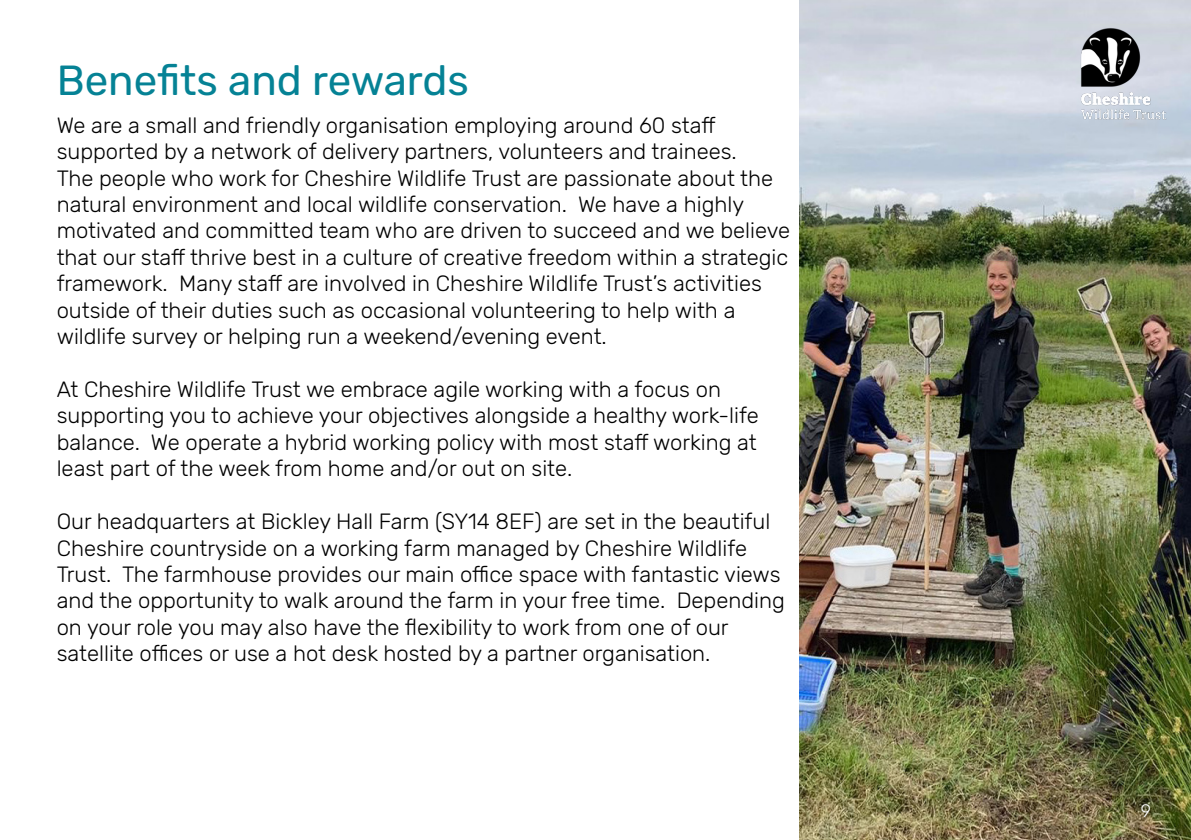
<style>
.page{position:relative;width:1191px;height:840px;background:#fff}
.page>*{position:absolute;margin:0;border:0;box-sizing:border-box;transform-origin:0 0}
.t1{font:42px "Rubik";color:#058295}
.t2{font:300 22px/26.4px "Rubik";color:#000}
.t3{font:300 18px "Rubik";color:#fff}
.s1{color:#5a99aa}
</style>
<div class="page">
<img style="left:799px;top:0;width:392px;height:839px">
<img style="left:1077px;top:23px;width:94px;height:104px">
<h1 class="t1" style="left:57px;top:56px;width:414px">Benefits and rewards</h1>
<p class="t2" style="left:57px;top:112px;width:735px">We are a small and friendly organisation employing around 60 staff supported by a network of delivery partners, volunteers and trainees.<br>The people who work for Cheshire Wildlife Trust are passionate about the natural environment and local wildlife conservation. We have a highly motivated and committed team who are driven to succeed and we believe that our staff thrive best in a culture of creative freedom within a strategic framework. Many staff are involved in Cheshire Wildlife Trust’s activities outside of their duties such as occasional volunteering to help with a wildlife survey or helping run a weekend/evening event.</p>
<p class="t2" style="left:57px;top:376px;width:703px">At Cheshire Wildlife Trust we embrace agile working with a focus on supporting you to achieve your objectives alongside a healthy work-life balance. We operate a hybrid working policy with most staff working at least part of the week from home and/or out on site.</p>
<p class="t2" style="left:57px;top:508px;width:729px">Our headquarters at Bickley Hall Farm (SY14 8EF) are set in the beautiful Cheshire countryside on a working farm managed by Cheshire Wildlife Trust. The farmhouse provides our main office space with fantastic views and the opportunity to walk around the farm in your free time. Depending on your role you may also have the flexibility to work from one of our satellite offices or use a hot desk hosted by a partner organisation.</p>
<p class="t3" style="left:1134px;top:800px;width:18px">9<span class="s1">9</span></p>
</div>
